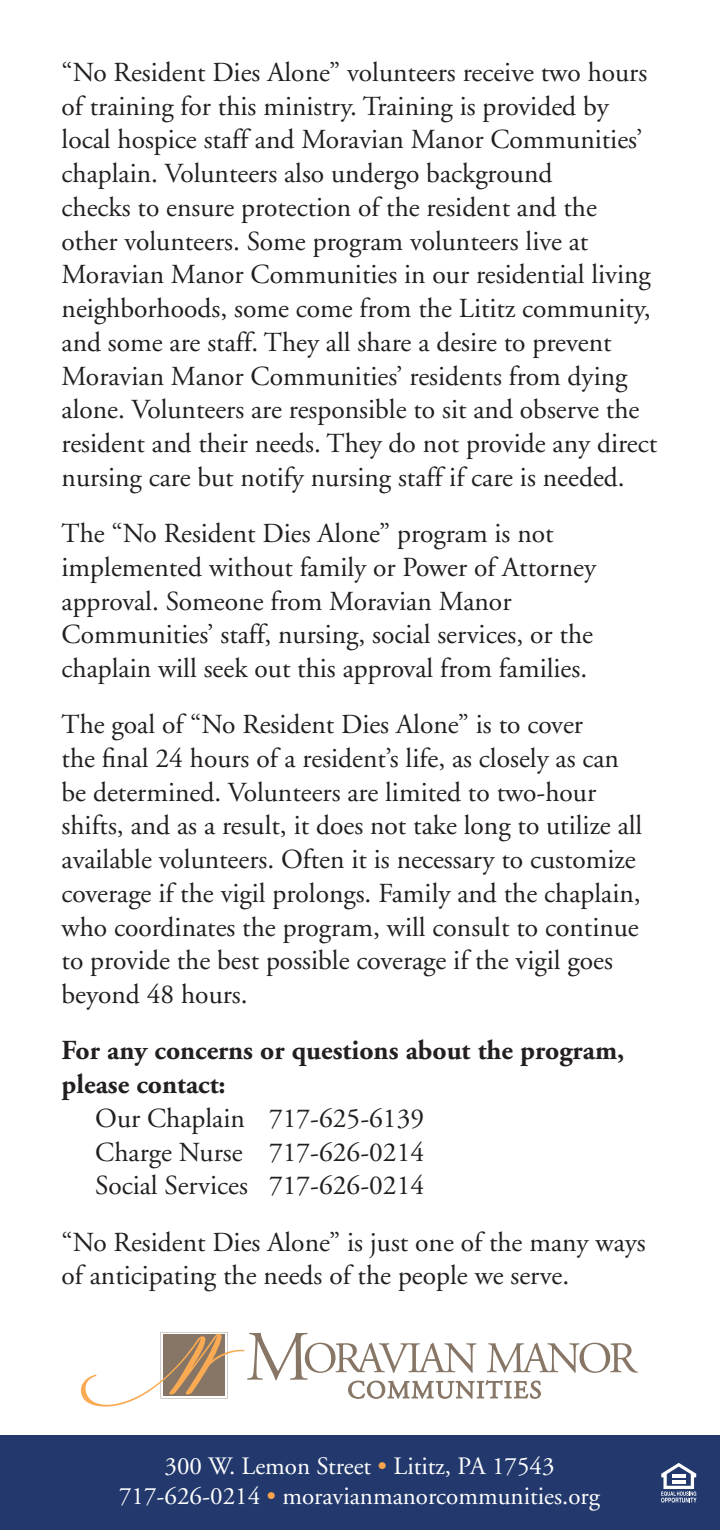
<style>
.page{position:relative;width:720px;height:1530px;background:#fff}
.page>*{position:absolute;margin:0;border:0;box-sizing:border-box;transform-origin:0 0}
.t1{font:27.5px/33.8px "Adobe Garamond";color:#231f20}
.t2{font:700 27.5px/33.8px "Adobe Garamond";color:#231f20}
.t3{font:25px/30px "Adobe Garamond";color:#fff;text-align:center}
.s1{color:#f9a44d}
</style>
<div class="page">
<div style="left:0;top:1435px;width:720px;height:95px;background:#23396d"></div>
<svg style="left:81px;top:1332px;width:557px;height:75px"></svg>
<svg style="left:661px;top:1463px;width:35px;height:39px"></svg>
<p class="t1" style="left:62px;top:56px;width:597px">“No Resident Dies Alone” volunteers receive two hours of training for this ministry. Training is provided by local hospice staff and Moravian Manor Communities’ chaplain. Volunteers also undergo background<br>checks to ensure protection of the resident and the other volunteers. Some program volunteers live at Moravian Manor Communities in our residential living neighborhoods, some come from the Lititz community, and some are staff. They all share a desire to prevent Moravian Manor Communities’ residents from dying alone. Volunteers are responsible to sit and observe the resident and their needs. They do not provide any direct nursing care but notify nursing staff if care is needed.</p>
<p class="t1" style="left:62px;top:517px;width:536px">The “No Resident Dies Alone” program is not implemented without family or Power of Attorney approval. Someone from Moravian Manor Communities’ staff, nursing, social services, or the chaplain will seek out this approval from families.</p>
<p class="t1" style="left:62px;top:708px;width:582px">The goal of “No Resident Dies Alone” is to cover<br>the final 24 hours of a resident’s life, as closely as can be determined. Volunteers are limited to two-hour shifts, and as a result, it does not take long to utilize all available volunteers. Often it is necessary to customize coverage if the vigil prolongs. Family and the chaplain, who coordinates the program, will consult to continue to provide the best possible coverage if the vigil goes beyond 48 hours.</p>
<p class="t2" style="left:62px;top:1034px;width:564px">For any concerns or questions about the program, please contact:</p>
<p class="t1" style="left:95px;top:1102px;width:330px;text-align:justify">Our Chaplain 717-625-6139<br>Charge Nurse 717-626-0214<br>Social Services 717-626-0214</p>
<p class="t1" style="left:62px;top:1226px;width:586px">“No Resident Dies Alone” is just one of the many ways of anticipating the needs of the people we serve.</p>
<p class="t3" style="left:119px;top:1452px;width:482px">300 W. Lemon Street <span class="s1">•</span> Lititz, PA 17543<br>717-626-0214 <span class="s1">•</span> moravianmanorcommunities.org</p>
</div>
